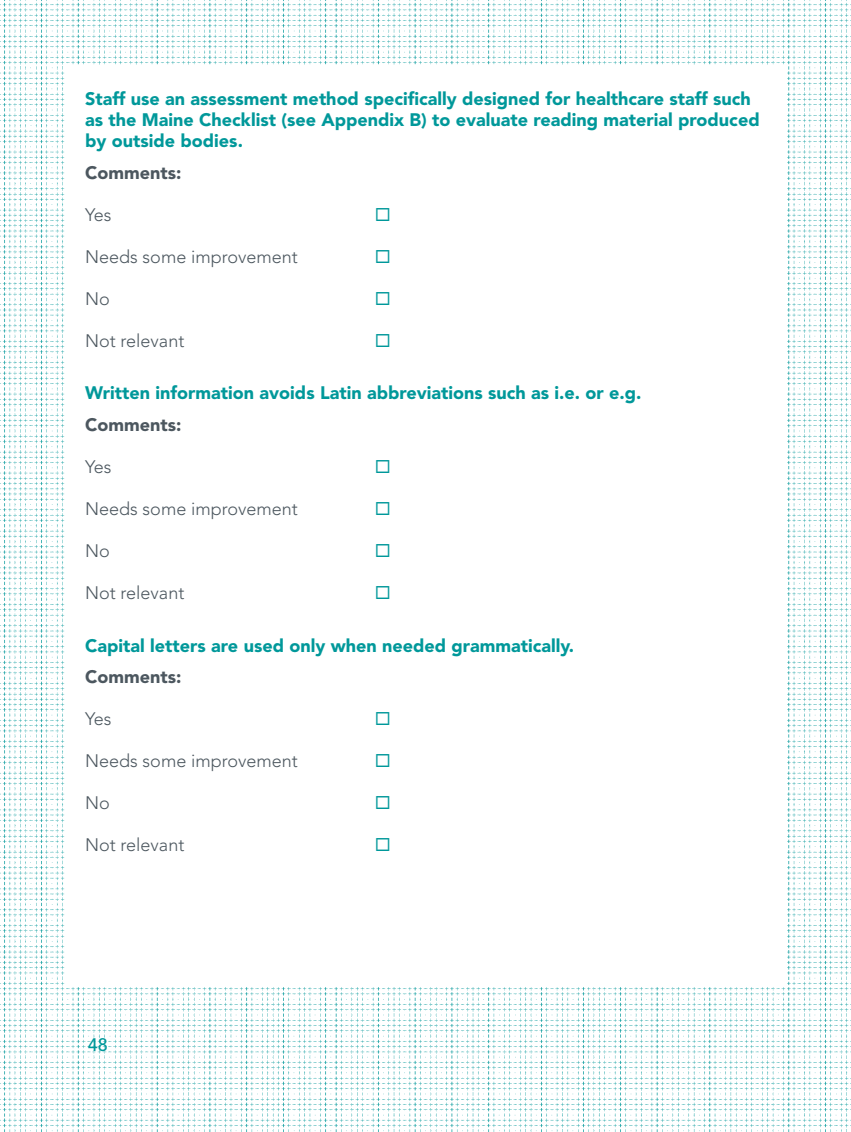
<style>
.page{position:relative;width:851px;height:1132px;background:#fff}
.page>*{position:absolute;margin:0;border:0;box-sizing:border-box;transform-origin:0 0}
.t1{font:900 18px/21px "Avenir";color:#00989a}
.t2{font:300 18px "Avenir";color:#4c575f}
.t3{font:900 18px "Avenir";color:#4c575f}
.t4{font:500 18px "Avenir";color:#00989a}
</style>
<div class="page">
<img style="left:0;top:0;width:851px;height:1131px">
<div style="left:65px;top:66px;width:721px;height:920px;background:#fff"></div>
<p class="t1" style="left:85px;top:88px;width:675px">Staff use an assessment method specifically designed for healthcare staff such as the Maine Checklist (see Appendix B) to evaluate reading material produced by outside bodies.</p>
<p class="t3" style="left:85px;top:161px;width:98px">Comments:</p>
<p class="t2" style="left:85px;top:204px;width:28px">Yes</p>
<p class="t2" style="left:85px;top:246px;width:214px">Needs some improvement</p>
<p class="t2" style="left:85px;top:288px;width:26px">No</p>
<p class="t2" style="left:85px;top:330px;width:101px">Not relevant</p>
<p class="t1" style="left:85px;top:382px;width:557px">Written information avoids Latin abbreviations such as i.e. or e.g.</p>
<p class="t3" style="left:85px;top:413px;width:98px">Comments:</p>
<p class="t2" style="left:85px;top:456px;width:28px">Yes</p>
<p class="t2" style="left:85px;top:498px;width:214px">Needs some improvement</p>
<p class="t2" style="left:85px;top:540px;width:26px">No</p>
<p class="t2" style="left:85px;top:582px;width:101px">Not relevant</p>
<p class="t1" style="left:85px;top:634px;width:490px">Capital letters are used only when needed grammatically.</p>
<p class="t3" style="left:85px;top:665px;width:98px">Comments:</p>
<p class="t2" style="left:85px;top:708px;width:28px">Yes</p>
<p class="t2" style="left:85px;top:750px;width:214px">Needs some improvement</p>
<p class="t2" style="left:85px;top:792px;width:26px">No</p>
<p class="t2" style="left:85px;top:834px;width:101px">Not relevant</p>
<p class="t4" style="left:88px;top:1033px;width:20px">48</p>
</div>
